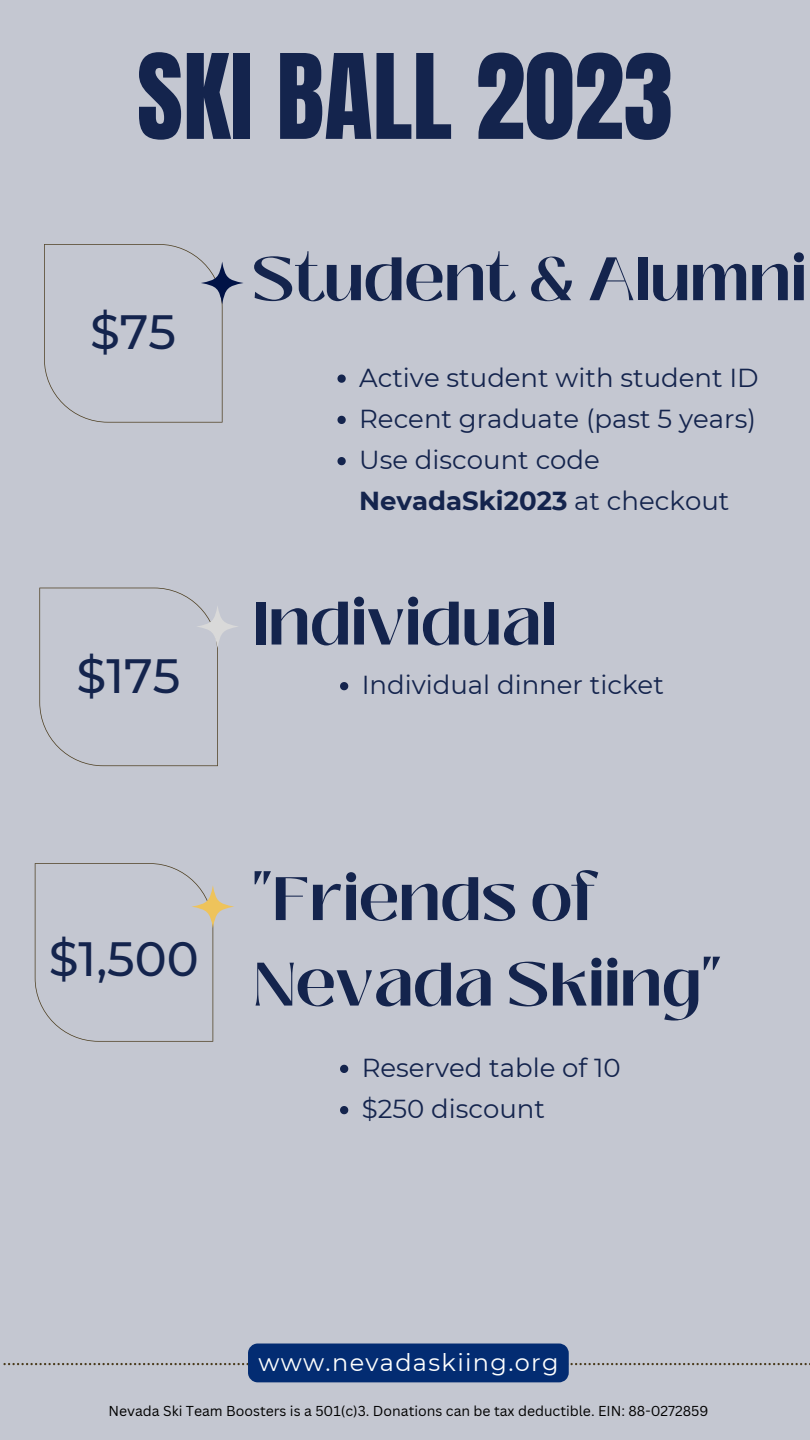
<style>
.page{position:relative;width:810px;height:1440px;background:#c4c7d1}
.page>*{position:absolute;margin:0;border:0;box-sizing:border-box;transform-origin:0 0}
.t1{font:100px "Anton";color:#14244d}
.t2{font:700 61.1px/85.5px "Black Mango";color:#14244d}
.t3{font:500 48px "Montserrat";color:#14244d}
.t4{font:26px/41.2px "Montserrat";color:#14244d}
.t5{font:24px "Montserrat";letter-spacing:.055em;color:#fefffe}
.t6{font:14px "Canva Sans";color:#000}
.s1{font-weight:700}
</style>
<div class="page">
<svg style="left:44px;top:244px;width:179px;height:179px"></svg>
<svg style="left:39px;top:588px;width:179px;height:178px"></svg>
<svg style="left:35px;top:863px;width:178px;height:179px"></svg>
<svg style="left:192px;top:885px;width:42px;height:43px"></svg>
<svg style="left:337px;top:375px;width:9px;height:8px"></svg>
<svg style="left:337px;top:416px;width:9px;height:8px"></svg>
<svg style="left:337px;top:457px;width:9px;height:8px"></svg>
<svg style="left:340px;top:1065px;width:8px;height:8px"></svg>
<svg style="left:340px;top:1106px;width:8px;height:8px"></svg>
<svg style="left:196px;top:605px;width:43px;height:43px"></svg>
<svg style="left:201px;top:262px;width:43px;height:42px"></svg>
<svg style="left:3px;top:1344px;width:807px;height:38px"></svg>
<svg style="left:340px;top:682px;width:8px;height:8px"></svg>
<p class="t1" style="left:137px;top:25px;width:538px">SKI BALL 2023</p>
<p class="t3" style="left:90px;top:303px;width:88px">$75</p>
<p class="t3" style="left:77px;top:646px;width:105px">$175</p>
<p class="t2" style="left:253px;top:237px;width:556px">Student &amp; Alumni</p>
<p class="t4" style="left:359px;top:357px;width:401px">Active student with student ID</p>
<p class="t4" style="left:359px;top:398px;width:398px">Recent graduate (past 5 years)</p>
<p class="t4" style="left:359px;top:439px;width:372px">Use discount code<br><span class="s1">NevadaSki2023</span> at checkout</p>
<p class="t2" style="left:253px;top:581px;width:306px">Individual</p>
<p class="t4" style="left:362px;top:664px;width:304px">Individual dinner ticket</p>
<p class="t3" style="left:49px;top:929px;width:152px">$1,500</p>
<p class="t2" style="left:253px;top:857px;width:471px">"Friends of<br>Nevada Skiing"</p>
<p class="t4" style="left:362px;top:1047px;width:261px">Reserved table of 10</p>
<p class="t4" style="left:362px;top:1088px;width:185px">$250 discount</p>
<p class="t5" style="left:258px;top:1348px;width:302px">www.nevadaskiing.org</p>
<p class="t6" style="left:108px;top:1401px;width:602px">Nevada Ski Team Boosters is a 501(c)3. Donations can be tax deductible. EIN: 88-0272859</p>
</div>
